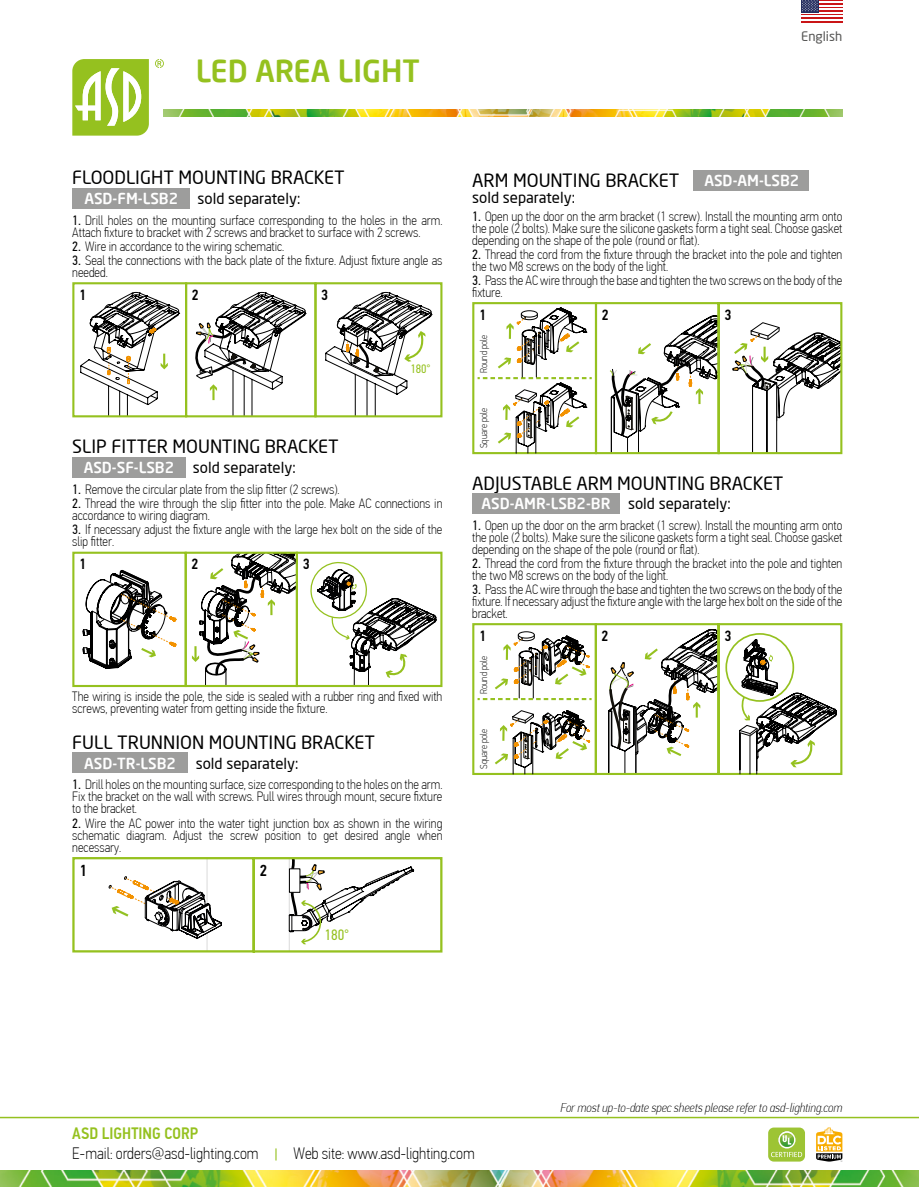
<style>
.page{position:relative;width:919px;height:1187px;background:#fff}
.page>*{position:absolute;margin:0;border:0;box-sizing:border-box;transform-origin:0 0}
.t1{font:500 30px "Neo Sans Pro";color:#95c11f}
.t2{font:18px "Neo Sans Pro";color:#000}
.t3{font:100 16.5px "PF Din Text Cond Pro";color:#000}
.t4{font:500 16.5px "PF Din Text Cond Pro";color:#95c11f}
.t5{font:500 16.05px "PF Din Text Cond Pro";color:#000}
.t6{font:15.15px "PF Din Text Cond Pro";color:#95c11f}
.t7{font:500 15px "Neo Sans Pro";color:#fff}
.t8{font:15px "Neo Sans Pro";color:#000}
.t9{font:500 14.85px "PF Din Text Cond Pro";color:#000}
.t10{font:100 13.5px/12px "PF Din Text Cond Pro";color:#000}
.t11{font:12.9px "Neo Sans Pro";color:#575756}
.t12{font:italic 100 12.75px "PF Din Text Cond Pro";color:#000}
.t13{font:12.3px "PF Din Text Cond Pro";color:#95c11f}
.t14{font:100 9.9px "PF Din Text Cond Pro";color:#000}
.s1{font-weight:400}
.s2{font-weight:400;color:#000}
</style>
<div class="page">
<svg style="left:72px;top:59px;width:77px;height:77px"></svg>
<svg style="left:155px;top:59px;width:9px;height:9px"></svg>
<img style="left:164px;top:109px;width:678px;height:8px">
<hr style="left:801px;top:0;width:41px;height:1px;background:#ca1517">
<hr style="left:801px;top:3px;width:41px;height:2px;background:#ca1517">
<hr style="left:801px;top:7px;width:41px;height:1px;background:#ca1517">
<hr style="left:801px;top:10px;width:41px;height:2px;background:#ca1517">
<hr style="left:801px;top:14px;width:41px;height:2px;background:#ca1517">
<hr style="left:801px;top:17px;width:41px;height:2px;background:#ca1517">
<hr style="left:801px;top:21px;width:41px;height:1px;background:#ca1517">
<svg style="left:801px;top:0;width:17px;height:12px"></svg>
<svg style="left:801px;top:0;width:16px;height:11px"></svg>
<img style="left:0;top:1170px;width:918px;height:16px">
<hr style="left:0;top:1116px;width:918px;height:2px;background:#95c11f">
<svg style="left:275px;top:1148px;width:1px;height:12px"></svg>
<svg style="left:816px;top:1127px;width:26px;height:34px"></svg>
<div style="left:768px;top:1127px;width:37px;height:34px;background:#9dc434;border-radius:6px"></div>
<svg style="left:771px;top:1131px;width:31px;height:25px"></svg>
<div style="left:72px;top:457px;width:113px;height:20px;background:#9d9d9c"></div>
<svg style="left:192px;top:554px;width:103px;height:130px"></svg>
<div style="left:72px;top:551px;width:115px;height:136px;border:2px solid #95c11f"></div>
<div style="left:185px;top:551px;width:113px;height:136px;border:2px solid #95c11f"></div>
<svg style="left:83px;top:570px;width:93px;height:98px"></svg>
<div style="left:296px;top:551px;width:146px;height:136px;border:2px solid #95c11f"></div>
<svg style="left:308px;top:561px;width:128px;height:125px"></svg>
<div style="left:72px;top:752px;width:116px;height:21px;background:#9d9d9c"></div>
<svg style="left:72px;top:857px;width:370px;height:95px"></svg>
<div style="left:72px;top:188px;width:118px;height:20px;background:#9d9d9c"></div>
<svg style="left:80px;top:292px;width:351px;height:122px"></svg>
<div style="left:185px;top:282px;width:131px;height:135px;border:2px solid #95c11f"></div>
<div style="left:314px;top:282px;width:128px;height:135px;border:2px solid #95c11f"></div>
<div style="left:72px;top:282px;width:115px;height:135px;border:2px solid #95c11f"></div>
<div style="left:693px;top:170px;width:116px;height:20px;background:#9d9d9c"></div>
<div style="left:472px;top:302px;width:125px;height:152px;border:2px solid #95c11f"></div>
<svg style="left:477px;top:302px;width:365px;height:152px"></svg>
<div style="left:472px;top:493px;width:147px;height:20px;background:#9d9d9c"></div>
<div style="left:472px;top:623px;width:125px;height:152px;border:2px solid #95c11f"></div>
<svg style="left:477px;top:623px;width:365px;height:152px"></svg>
<h1 class="t1" style="left:196px;top:52px;width:225px">LED AREA LIGHT</h1>
<p class="t11" style="left:801px;top:28px;width:43px">English</p>
<h2 class="t2" style="left:72px;top:166px;width:274px">FLOODLIGHT MOUNTING BRACKET</h2>
<p class="t7" style="left:84px;top:189px;width:95px">ASD-FM-LSB2</p>
<p class="t8" style="left:197px;top:189px;width:104px">sold separately:</p>
<p class="t10" style="left:72px;top:214px;width:371px"><span class="s1">1.</span> Drill holes on the mounting surface corresponding to the holes in the arm.<br>Attach fixture to bracket with 2 screws and bracket to surface with 2 screws.</p>
<p class="t10" style="left:72px;top:240px;width:213px"><span class="s1">2.</span> Wire in accordance to the wiring schematic.</p>
<p class="t10" style="left:72px;top:254px;width:371px"><span class="s1">3.</span> Seal the connections with the back plate of the fixture. Adjust fixture angle as needed.</p>
<p class="t9" style="left:79px;top:286px;width:8px">1</p>
<p class="t9" style="left:192px;top:286px;width:8px">2</p>
<p class="t9" style="left:321px;top:286px;width:8px">3</p>
<h2 class="t2" style="left:72px;top:436px;width:268px">SLIP FITTER MOUNTING BRACKET</h2>
<p class="t7" style="left:84px;top:458px;width:92px">ASD-SF-LSB2</p>
<p class="t8" style="left:193px;top:458px;width:104px">sold separately:</p>
<p class="t13" style="left:410px;top:361px;width:22px">180°</p>
<p class="t10" style="left:72px;top:483px;width:269px"><span class="s1">1.</span> Remove the circular plate from the slip fitter (2 screws).</p>
<p class="t10" style="left:72px;top:497px;width:371px"><span class="s1">2.</span> Thread the wire through the slip fitter into the pole. Make AC connections in accordance to wiring diagram.</p>
<p class="t10" style="left:72px;top:523px;width:371px"><span class="s1">3.</span> If necessary adjust the fixture angle with the large hex bolt on the side of the slip fitter.</p>
<p class="t9" style="left:79px;top:555px;width:8px">1</p>
<p class="t9" style="left:191px;top:555px;width:8px">2</p>
<p class="t9" style="left:303px;top:555px;width:8px">3</p>
<p class="t10" style="left:72px;top:690px;width:371px">The wiring is inside the pole, the side is sealed with a rubber ring and fixed with screws, preventing water from getting inside the fixture.</p>
<h2 class="t2" style="left:72px;top:731px;width:304px">FULL TRUNNION MOUNTING BRACKET</h2>
<p class="t7" style="left:84px;top:753px;width:93px">ASD-TR-LSB2</p>
<p class="t8" style="left:196px;top:754px;width:104px">sold separately:</p>
<p class="t10" style="left:72px;top:778px;width:371px;text-align:justify"><span class="s1">1.</span> Drill holes on the mounting surface, size corresponding to the holes on the arm.<br>Fix the bracket on the wall with screws. Pull wires through mount, secure fixture to the bracket.</p>
<p class="t10" style="left:72px;top:816px;width:371px;text-align:justify"><span class="s1">2.</span> Wire the AC power into the water tight junction box as shown in the wiring schematic diagram. Adjust the screw position to get desired angle when necessary.</p>
<p class="t5" style="left:80px;top:860px;width:9px">1</p>
<p class="t5" style="left:260px;top:860px;width:9px">2</p>
<p class="t6" style="left:324px;top:926px;width:26px">180°</p>
<h2 class="t2" style="left:472px;top:169px;width:208px">ARM MOUNTING BRACKET</h2>
<p class="t8" style="left:472px;top:188px;width:104px">sold separately:</p>
<p class="t7" style="left:704px;top:171px;width:96px">ASD-AM-LSB2</p>
<p class="t10" style="left:472px;top:210px;width:371px;text-align:justify"><span class="s1">1.</span> Open up the door on the arm bracket (1 screw). Install the mounting arm onto the pole (2 bolts). Make sure the silicone gaskets form a tight seal. Choose gasket depending on the shape of the pole (round or flat).</p>
<p class="t10" style="left:472px;top:248px;width:371px"><span class="s1">2.</span> Thread the cord from the fixture through the bracket into the pole and tighten the two M8 screws on the body of the light.</p>
<p class="t10" style="left:472px;top:274px;width:371px"><span class="s1">3.</span> Pass the AC wire through the base and tighten the two screws on the body of the fixture.</p>
<p class="t9" style="left:479px;top:306px;width:8px">1</p>
<p class="t9" style="left:601px;top:306px;width:8px">2</p>
<p class="t9" style="left:724px;top:306px;width:8px">3</p>
<p class="t14" style="left:478px;top:373px;width:39px;rotate:-90deg">Round pole</p>
<p class="t14" style="left:478px;top:448px;width:42px;rotate:-90deg">Square pole</p>
<h2 class="t2" style="left:472px;top:472px;width:313px">ADJUSTABLE ARM MOUNTING BRACKET</h2>
<p class="t7" style="left:481px;top:494px;width:251px">ASD-AMR-LSB2-BR <span class="s2">sold separately:</span></p>
<p class="t10" style="left:472px;top:519px;width:371px;text-align:justify"><span class="s1">1.</span> Open up the door on the arm bracket (1 screw). Install the mounting arm onto the pole (2 bolts). Make sure the silicone gaskets form a tight seal. Choose gasket depending on the shape of the pole (round or flat).</p>
<p class="t10" style="left:472px;top:557px;width:371px"><span class="s1">2.</span> Thread the cord from the fixture through the bracket into the pole and tighten the two M8 screws on the body of the light.</p>
<p class="t10" style="left:472px;top:583px;width:371px;text-align:justify"><span class="s1">3.</span> Pass the AC wire through the base and tighten the two screws on the body of the fixture. If necessary adjust the fixture angle with the large hex bolt on the side of the bracket.</p>
<p class="t9" style="left:479px;top:626px;width:8px">1</p>
<p class="t9" style="left:601px;top:626px;width:8px">2</p>
<p class="t9" style="left:724px;top:626px;width:8px">3</p>
<p class="t14" style="left:478px;top:694px;width:39px;rotate:-90deg">Round pole</p>
<p class="t14" style="left:478px;top:769px;width:42px;rotate:-90deg">Square pole</p>
<p class="t4" style="left:72px;top:1123px;width:127px">ASD LIGHTING CORP</p>
<p class="t12" style="left:560px;top:1100px;width:283px">For most up-to-date spec sheets please refer to asd-lighting.com</p>
<p class="t3" style="left:72px;top:1144px;width:188px">E-mail: orders@asd-lighting.com</p>
<p class="t3" style="left:293px;top:1144px;width:183px">Web site: www.asd-lighting.com</p>
</div>
